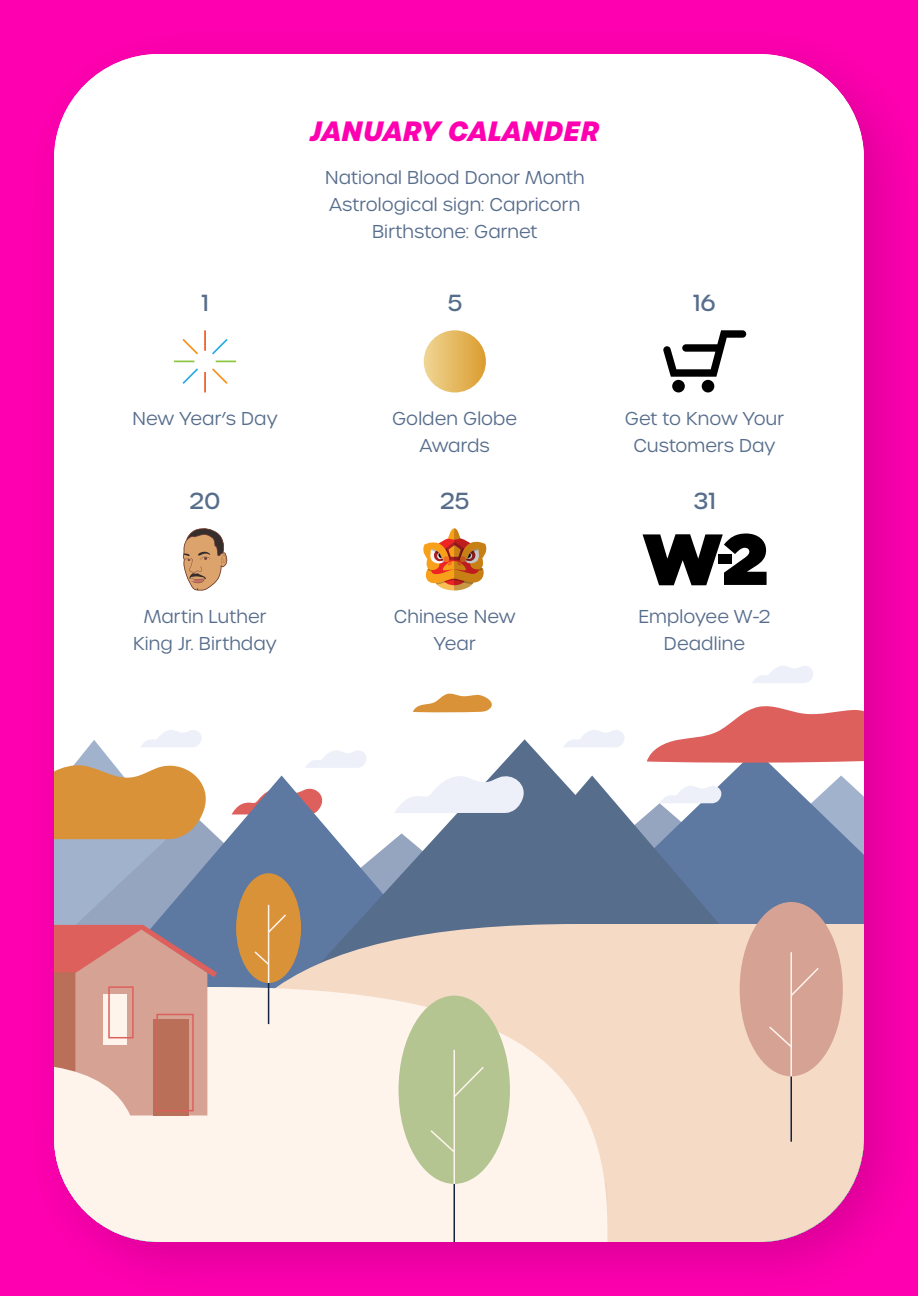
<style>
.page{position:relative;width:918px;height:1296px;background:#fe00b0}
.page>*{position:absolute;margin:0;border:0;box-sizing:border-box;transform-origin:0 0}
.t1{font:italic 700 27px "Urbane";color:#fe00b0}
.t2{font:500 22.5px "Urbane";color:#576d8c}
.t3{font:300 18px/27px "Urbane";letter-spacing:.005em;color:#576d8c;text-align:center}
</style>
<div class="page">
<div style="left:19px;top:19px;width:899px;height:1277px;background:#000;opacity:.15"></div>
<div style="left:54px;top:54px;width:810px;height:1188px;background:#fff;border-radius:105px"></div>
<svg style="left:54px;top:739px;width:810px;height:185px"></svg>
<svg style="left:54px;top:758px;width:160px;height:83px"></svg>
<svg style="left:647px;top:706px;width:217px;height:57px"></svg>
<svg style="left:413px;top:693px;width:79px;height:20px"></svg>
<svg style="left:394px;top:772px;width:134px;height:42px"></svg>
<svg style="left:563px;top:730px;width:64px;height:18px"></svg>
<svg style="left:140px;top:730px;width:64px;height:18px"></svg>
<svg style="left:305px;top:749px;width:64px;height:19px"></svg>
<svg style="left:752px;top:666px;width:61px;height:17px"></svg>
<svg style="left:660px;top:784px;width:63px;height:20px"></svg>
<div style="left:349px;top:924px;width:515px;height:318px;background:#f5dbc6"></div>
<div style="left:349px;top:957px;width:258px;height:30px;background:#f5dbc6"></div>
<svg style="left:54px;top:987px;width:554px;height:255px;background:#faeae0"></svg>
<div style="left:740px;top:902px;width:103px;height:174px;background:#d6a294;border-radius:50%"></div>
<hr style="left:790px;top:1076px;width:2px;height:66px;background:#122442">
<hr style="left:790px;top:952px;width:2px;height:124px;background:#fef4ec">
<svg style="left:790px;top:966px;width:29px;height:32px"></svg>
<svg style="left:769px;top:1025px;width:22px;height:24px"></svg>
<div style="left:236px;top:873px;width:65px;height:110px;background:#da9238;border-radius:50%"></div>
<hr style="left:268px;top:905px;width:1px;height:78px;background:#fef4ec">
<svg style="left:54px;top:913px;width:295px;height:322px;background:#e3c6c0"></svg>
<div style="left:399px;top:996px;width:111px;height:188px;background:#b4c592;border-radius:50%"></div>
<hr style="left:454px;top:1184px;width:1px;height:58px;background:#122442">
<hr style="left:454px;top:1050px;width:1px;height:134px;background:#fef4ec">
<svg style="left:453px;top:1065px;width:31px;height:34px"></svg>
<svg style="left:429px;top:1128px;width:78px;height:67px"></svg>
<svg style="left:204px;top:372px;width:2px;height:20px"></svg>
<svg style="left:204px;top:330px;width:2px;height:21px"></svg>
<svg style="left:182px;top:368px;width:16px;height:16px"></svg>
<svg style="left:212px;top:339px;width:16px;height:16px"></svg>
<svg style="left:174px;top:361px;width:20px;height:1px"></svg>
<svg style="left:216px;top:361px;width:20px;height:1px"></svg>
<svg style="left:182px;top:339px;width:16px;height:16px"></svg>
<svg style="left:212px;top:368px;width:16px;height:16px"></svg>
<div style="left:424px;top:330px;width:62px;height:62px;background:linear-gradient(to right,#efd592,#dc9f35);border-radius:31px"></div>
<svg style="left:663px;top:330px;width:83px;height:47px"></svg>
<div style="left:702px;top:380px;width:12px;height:12px;background:#000;border-radius:50%"></div>
<div style="left:672px;top:380px;width:13px;height:12px;background:#000;border-radius:50%"></div>
<svg style="left:183px;top:528px;width:44px;height:62px"></svg>
<svg style="left:423px;top:528px;width:63px;height:62px"></svg>
<svg style="left:643px;top:534px;width:124px;height:51px"></svg>
<div style="left:718px;top:555px;width:14px;height:9px;background:#000"></div>
<h1 class="t1" style="left:310px;top:112px;width:291px">JANUARY CALANDER</h1>
<p class="t3" style="left:325px;top:165px;width:261px">National Blood Donor Month<br>Astrological sign: Capricorn<br>Birthstone: Garnet</p>
<p class="t2" style="left:201px;top:288px;width:9px">1</p>
<p class="t2" style="left:447px;top:288px;width:16px">5</p>
<p class="t2" style="left:693px;top:288px;width:24px">16</p>
<p class="t3" style="left:132px;top:405px;width:147px">New Year’s Day</p>
<p class="t3" style="left:392px;top:405px;width:127px">Golden Globe<br>Awards</p>
<p class="t3" style="left:625px;top:405px;width:161px">Get to Know Your<br>Customers Day</p>
<p class="t2" style="left:190px;top:486px;width:32px">20</p>
<p class="t2" style="left:440px;top:486px;width:31px">25</p>
<p class="t2" style="left:693px;top:486px;width:24px">31</p>
<p class="t3" style="left:133px;top:603px;width:145px">Martin Luther<br>King Jr. Birthday</p>
<p class="t3" style="left:394px;top:603px;width:123px">Chinese New<br>Year</p>
<p class="t3" style="left:639px;top:603px;width:133px">Employee W-2<br>Deadline</p>
</div>
